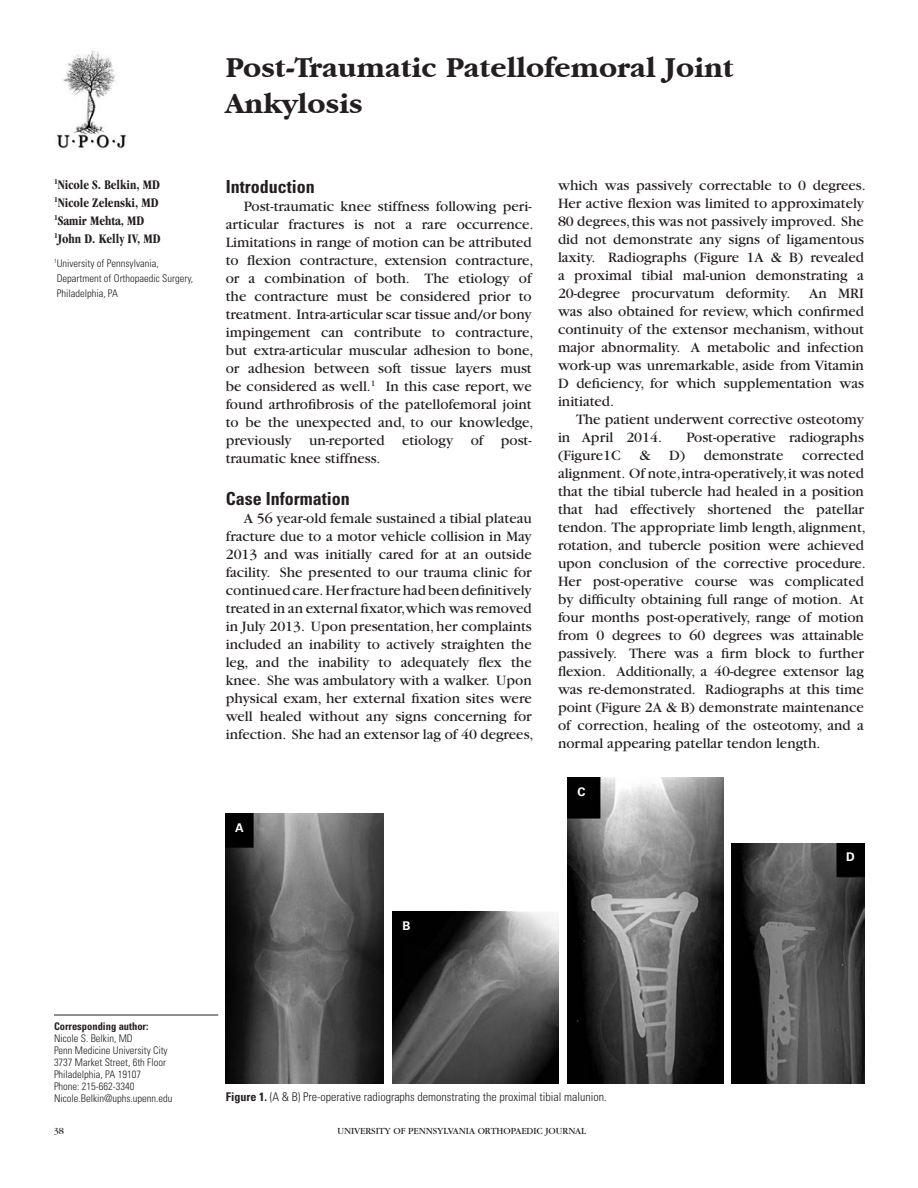
<style>
.page{position:relative;width:918px;height:1188px;background:#fff}
.page>*{position:absolute;margin:0;border:0;box-sizing:border-box;transform-origin:0 0}
.t1{font:700 30px/36px "Garamond IT Cby BT";color:#231f20}
.t2{font:700 condensed 18px "Univers";color:#231f20}
.t3{font:15px/18px "Garamond";color:#231f20}
.t4{font:700 condensed 13.5px/18px "Garamond";color:#231f20;scale:.95 1}
.t5{font:300 condensed 12px "Univers";color:#231f20}
.t6{font:700 12px "Univers";color:#fff}
.t7{font:300 condensed 10.5px/12px "Univers";color:#231f20}
.t8{font:700 condensed 10.5px "Univers";color:#231f20}
.t9{font:9.75px "Garamond";color:#231f20}
.s1{font-weight:700}
</style>
<div class="page">
<hr style="left:54px;top:1015px;width:164px;height:1px;background:#231f20">
<img style="left:54px;top:50px;width:72px;height:99px">
<img style="left:226px;top:814px;width:157px;height:270px">
<img style="left:392px;top:912px;width:167px;height:171px">
<img style="left:567px;top:778px;width:157px;height:305px">
<img style="left:731px;top:843px;width:133px;height:241px">
<p class="t4" style="left:54px;top:176px;width:114px"><sup>1</sup>Nicole S. Belkin, MD<br><sup>1</sup>Nicole Zelenski, MD<br><sup>1</sup>Samir Mehta, MD<br><sup>1</sup>John D. Kelly IV, MD</p>
<p class="t7" style="left:54px;top:256px;width:141px;line-height:15px"><sup>1</sup>University of Pennsylvania,<br>Department of Orthopaedic Surgery,<br>Philadelphia, PA</p>
<h1 class="t1" style="left:226px;top:50px;width:510px">Post-Traumatic Patellofemoral Joint<br>Ankylosis</h1>
<p class="t2" style="left:226px;top:175px;width:91px">Introduction</p>
<p class="t3" style="left:226px;top:197px;width:309px;text-indent:18px">Post-traumatic knee stiffness following peri&shy;articular fractures is not a rare occurrence.<br>Limitations in range of motion can be attributed to flexion contracture, extension contracture, or a combination of both. The etiology of the contracture must be considered prior to treatment. Intra-articular scar tissue and/or bony impingement can contribute to contracture, but extra-articular muscular adhesion to bone, or adhesion between soft tissue layers must be considered as well.<sup>1</sup> In this case report, we found arthrofibrosis of the patellofemoral joint to be the unexpected and, to our knowledge, previously un-reported etiology of post&shy;traumatic knee stiffness.</p>
<p class="t2" style="left:226px;top:487px;width:126px">Case Information</p>
<p class="t3" style="left:226px;top:509px;width:309px;text-indent:18px">A 56 year-old female sustained a tibial plateau fracture due to a motor vehicle collision in May 2013 and was initially cared for at an outside facility. She presented to our trauma clinic for continued care. Her fracture had been definitively treated in an external fixator,which was removed in July 2013. Upon presentation, her complaints included an inability to actively straighten the leg, and the inability to adequately flex the knee. She was ambulatory with a walker. Upon physical exam, her external fixation sites were well healed without any signs concerning for infection. She had an extensor lag of 40 degrees,</p>
<p class="t6" style="left:235px;top:820px;width:10px">A</p>
<p class="t6" style="left:402px;top:919px;width:10px">B</p>
<p class="t3" style="left:558px;top:177px;width:309px">which was passively correctable to 0 degrees.<br>Her active flexion was limited to approximately 80 degrees, this was not passively improved. She did not demonstrate any signs of ligamentous laxity. Radiographs (Figure 1A &amp; B) revealed a proximal tibial mal-union demonstrating a 20-degree procurvatum deformity.</p>
<p class="t3" style="left:558px;top:285px;width:308px;text-align:justify;text-indent:251px">An MRI was also obtained for review, which confirmed continuity of the extensor mechanism, without major abnormality. A metabolic and infection work-up was unremarkable, aside from Vitamin D deficiency, for which supplementation was initiated.</p>
<p class="t3" style="left:558px;top:411px;width:307px;text-indent:18px">The patient underwent corrective osteotomy in April 2014.</p>
<p class="t3" style="left:558px;top:429px;width:309px;text-indent:128px">Post-operative radiographs (Figure1C &amp; D) demonstrate corrected alignment. Of note, intra-operatively, it was noted that the tibial tubercle had healed in a position that had effectively shortened the patellar tendon. The appropriate limb length, alignment, rotation, and tubercle position were achieved upon conclusion of the corrective procedure.<br>Her post-operative course was complicated by difficulty obtaining full range of motion. At four months post-operatively, range of motion from 0 degrees to 60 degrees was attainable passively. There was a firm block to further flexion. Additionally, a 40-degree extensor lag was re-demonstrated. Radiographs at this time point (Figure 2A &amp; B) demonstrate maintenance of correction, healing of the osteotomy, and a normal appearing patellar tendon length.</p>
<p class="t6" style="left:577px;top:784px;width:10px">C</p>
<p class="t6" style="left:846px;top:850px;width:10px">D</p>
<p class="t8" style="left:54px;top:1020px;width:96px">Corresponding author:</p>
<p class="t7" style="left:54px;top:1033px;width:120px">Nicole S. Belkin, MD<br>Penn Medicine University City<br>3737 Market Street, 6th Floor<br>Philadelphia, PA 19107<br>Phone: 215-662-3340<br>Nicole.Belkin@uphs.upenn.edu</p>
<p class="t5" style="left:226px;top:1090px;width:383px"><span class="s1">Figure 1.</span> (A &amp; B) Pre-operative radiographs demonstrating the proximal tibial malunion.</p>
<p class="t9" style="left:54px;top:1126px;width:12px">38</p>
<p class="t9" style="left:337px;top:1126px;width:250px">UNIVERSITY OF PENNSYLVANIA ORTHOPAEDIC JOURNAL</p>
</div>
